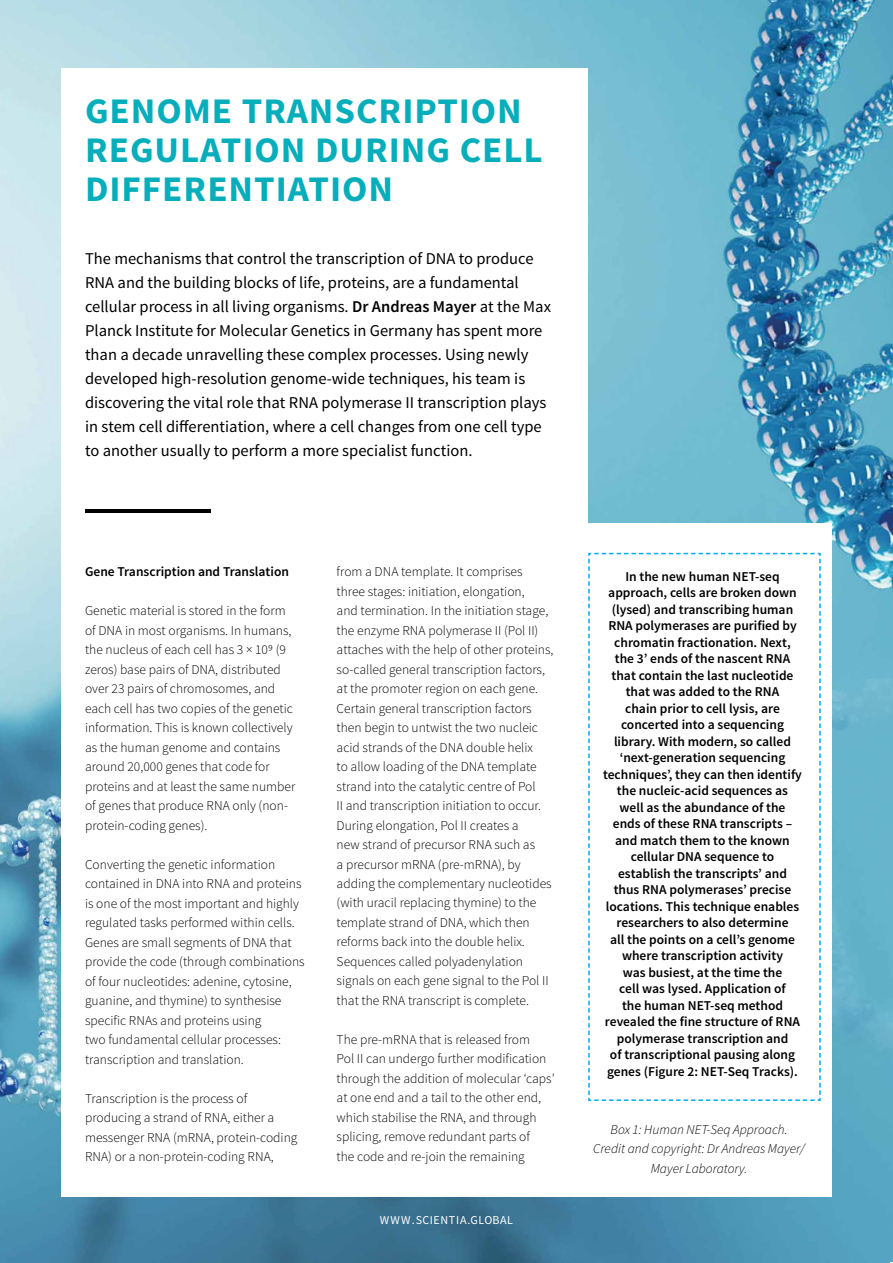
<style>
.page{position:relative;width:893px;height:1263px;background:#fff}
.page>*{position:absolute;margin:0;border:0;box-sizing:border-box;transform-origin:0 0}
.t1{font:700 36px/39px "Source Sans Pro";letter-spacing:.025em;color:#06aebb}
.t2{font:16.5px/24px "Source Sans Pro";color:#000}
.t3{font:300 13.5px/19.5px "Source Sans Pro";color:#000}
.t4{font:600 13.5px/16.5px "Source Sans Pro";color:#000;text-align:center}
.t5{font:italic 300 13.5px/19.5px "Source Sans Pro";color:#000;text-align:center}
.t6{font:12px "Source Sans Pro";letter-spacing:.05em;color:#fff}
.s1{font-weight:600}
</style>
<div class="page">
<img style="left:0;top:0;width:893px;height:1263px">
<div style="left:61px;top:68px;width:527px;height:1129px;background:#fff"></div>
<hr style="left:86px;top:509px;width:125px;height:4px;background:#000">
<div style="left:557px;top:523px;width:275px;height:674px;background:#fff"></div>
<svg style="left:588px;top:552px;width:233px;height:549px"></svg>
<h1 class="t1" style="left:85px;top:92px;width:459px">GENOME TRANSCRIPTION<br>REGULATION DURING CELL<br>DIFFERENTIATION</h1>
<p class="t2" style="left:85px;top:246px;width:467px">The mechanisms that control the transcription of DNA to produce RNA and the building blocks of life, proteins, are a fundamental cellular process in all living organisms. <span class="s1">Dr Andreas Mayer</span> at the Max Planck Institute for Molecular Genetics in Germany has spent more than a decade unravelling these complex processes. Using newly developed high-resolution genome-wide techniques, his team is discovering the vital role that RNA polymerase II transcription plays in stem cell differentiation, where a cell changes from one cell type to another usually to perform a more specialist function.</p>
<p class="t4" style="left:85px;top:564px;width:205px">Gene Transcription and Translation</p>
<p class="t3" style="left:85px;top:601px;width:212px">Genetic material is stored in the form of DNA in most organisms. In humans, the nucleus of each cell has 3 × 109 (9 zeros) base pairs of DNA, distributed over 23 pairs of chromosomes, and each cell has two copies of the genetic information. This is known collectively as the human genome and contains around 20,000 genes that code for proteins and at least the same number of genes that produce RNA only (non&shy;protein-coding genes).</p>
<p class="t3" style="left:85px;top:854px;width:221px">Converting the genetic information contained in DNA into RNA and proteins is one of the most important and highly regulated tasks performed within cells.<br>Genes are small segments of DNA that provide the code (through combinations of four nucleotides: adenine, cytosine, guanine, and thymine) to synthesise specific RNAs and proteins using<br>two fundamental cellular processes: transcription and translation.</p>
<p class="t3" style="left:85px;top:1088px;width:214px">Transcription is the process of producing a strand of RNA, either a messenger RNA (mRNA, protein-coding RNA) or a non-protein-coding RNA,</p>
<p class="t3" style="left:337px;top:562px;width:218px">from a DNA template. It comprises three stages: initiation, elongation,<br>and termination. In the initiation stage, the enzyme RNA polymerase II (Pol II) attaches with the help of other proteins, so-called general transcription factors, at the promoter region on each gene.<br>Certain general transcription factors then begin to untwist the two nucleic acid strands of the DNA double helix<br>to allow loading of the DNA template strand into the catalytic centre of Pol<br>II and transcription initiation to occur.<br>During elongation, Pol II creates a<br>new strand of precursor RNA such as<br>a precursor mRNA (pre-mRNA), by adding the complementary nucleotides (with uracil replacing thymine) to the template strand of DNA, which then reforms back into the double helix.<br>Sequences called polyadenylation signals on each gene signal to the Pol II that the RNA transcript is complete.</p>
<p class="t3" style="left:337px;top:1030px;width:219px">The pre-mRNA that is released from<br>Pol II can undergo further modification through the addition of molecular ‘caps’ at one end and a tail to the other end, which stabilise the RNA, and through splicing, remove redundant parts of<br>the code and re-join the remaining</p>
<p class="t6" style="left:380px;top:1212px;width:135px">WWW.SCIENTIA.GLOBAL</p>
<p class="t4" style="left:603px;top:568px;width:200px">In the new human NET-seq approach, cells are broken down (lysed) and transcribing human<br>RNA polymerases are purified by chromatin fractionation. Next, the 3’ ends of the nascent RNA that contain the last nucleotide that was added to the RNA<br>chain prior to cell lysis, are concerted into a sequencing library. With modern, so called ‘next-generation sequencing techniques’, they can then identify the nucleic-acid sequences as<br>well as the abundance of the<br>ends of these RNA transcripts – and match them to the known cellular DNA sequence to establish the transcripts’ and<br>thus RNA polymerases’ precise locations. This technique enables researchers to also determine<br>all the points on a cell’s genome where transcription activity<br>was busiest, at the time the<br>cell was lysed. Application of<br>the human NET-seq method revealed the fine structure of RNA polymerase transcription and<br>of transcriptional pausing along genes (Figure 2: NET-Seq Tracks).</p>
<p class="t5" style="left:593px;top:1120px;width:213px">Box 1: Human NET-Seq Approach.<br>Credit and copyright: Dr Andreas Mayer/<br>Mayer Laboratory.</p>
</div>
